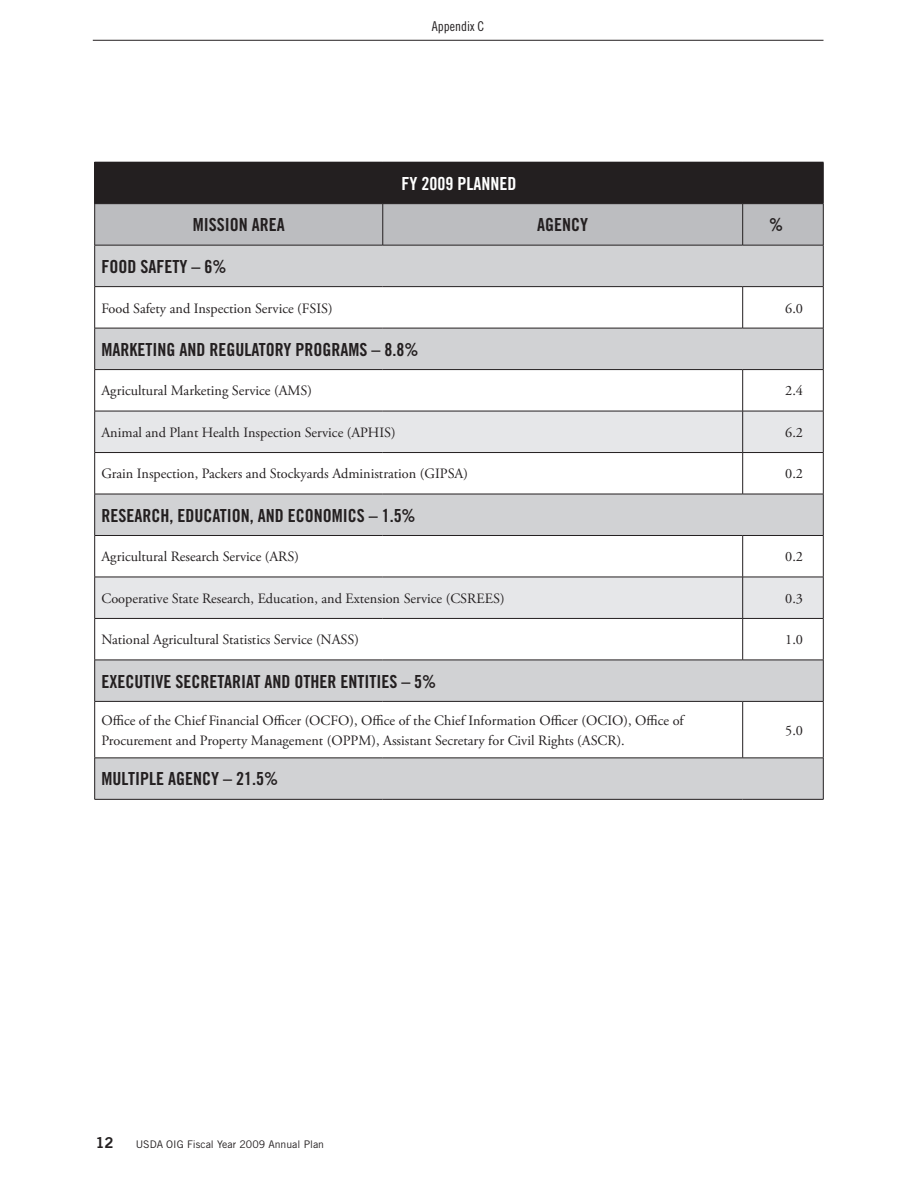
<style>
.page{position:relative;width:918px;height:1188px;background:#fff}
.page>*{position:absolute;margin:0;border:0;box-sizing:border-box;transform-origin:0 0}
.t1{font:18px "Trade Gothic Bold Cond Twenty";color:#231f20}
.t2{font:18px "Trade Gothic Bold Cond Twenty";color:#fff}
.t3{font:15px "Trade Gothic Bold Two";color:#231f20}
.t4{font:14.25px/19.5px "Adobe Garamond Pro";color:#231f20}
.t5{font:13.5px "Trade Gothic Cond Eighteen";color:#231f20}
.t6{font:10.5px "Trade Gothic";color:#231f20}
</style>
<div class="page">
<div style="left:95px;top:162px;width:728px;height:42px;background:#231f20"></div>
<div style="left:95px;top:204px;width:728px;height:41px;background:#bcbdc0"></div>
<div style="left:95px;top:246px;width:728px;height:553px;background:#d1d2d4"></div>
<svg style="left:95px;top:287px;width:728px;height:471px"></svg>
<svg style="left:95px;top:412px;width:728px;height:206px"></svg>
<hr style="left:94px;top:162px;width:1px;height:41px;background:#231f20">
<hr style="left:823px;top:162px;width:1px;height:41px;background:#231f20">
<hr style="left:94px;top:203px;width:289px;height:1px;background:#231f20">
<hr style="left:94px;top:204px;width:1px;height:41px;background:#231f20">
<hr style="left:383px;top:204px;width:1px;height:41px;background:#231f20">
<hr style="left:743px;top:203px;width:81px;height:1px;background:#231f20">
<hr style="left:742px;top:204px;width:1px;height:41px;background:#231f20">
<hr style="left:823px;top:204px;width:1px;height:41px;background:#231f20">
<hr style="left:94px;top:245px;width:289px;height:1px;background:#231f20">
<hr style="left:383px;top:245px;width:360px;height:1px;background:#231f20">
<hr style="left:743px;top:245px;width:81px;height:1px;background:#231f20">
<hr style="left:94px;top:245px;width:1px;height:41px;background:#231f20">
<hr style="left:823px;top:245px;width:1px;height:41px;background:#231f20">
<hr style="left:94px;top:286px;width:289px;height:1px;background:#231f20">
<hr style="left:94px;top:287px;width:1px;height:41px;background:#231f20">
<hr style="left:383px;top:286px;width:360px;height:1px;background:#231f20">
<hr style="left:743px;top:286px;width:81px;height:1px;background:#231f20">
<hr style="left:742px;top:287px;width:1px;height:41px;background:#231f20">
<hr style="left:823px;top:287px;width:1px;height:41px;background:#231f20">
<hr style="left:94px;top:328px;width:289px;height:1px;background:#231f20">
<hr style="left:94px;top:328px;width:1px;height:41px;background:#231f20">
<hr style="left:383px;top:328px;width:360px;height:1px;background:#231f20">
<hr style="left:94px;top:369px;width:289px;height:1px;background:#231f20">
<hr style="left:94px;top:370px;width:1px;height:41px;background:#231f20">
<hr style="left:383px;top:369px;width:360px;height:1px;background:#231f20">
<hr style="left:94px;top:411px;width:289px;height:1px;background:#231f20">
<hr style="left:94px;top:411px;width:1px;height:41px;background:#231f20">
<hr style="left:383px;top:411px;width:360px;height:1px;background:#231f20">
<hr style="left:94px;top:452px;width:289px;height:1px;background:#231f20">
<hr style="left:94px;top:453px;width:1px;height:41px;background:#231f20">
<hr style="left:383px;top:452px;width:360px;height:1px;background:#231f20">
<hr style="left:743px;top:328px;width:81px;height:1px;background:#231f20">
<hr style="left:823px;top:328px;width:1px;height:41px;background:#231f20">
<hr style="left:743px;top:369px;width:81px;height:1px;background:#231f20">
<hr style="left:742px;top:370px;width:1px;height:41px;background:#231f20">
<hr style="left:823px;top:370px;width:1px;height:41px;background:#231f20">
<hr style="left:743px;top:411px;width:81px;height:1px;background:#231f20">
<hr style="left:742px;top:411px;width:1px;height:41px;background:#231f20">
<hr style="left:823px;top:411px;width:1px;height:41px;background:#231f20">
<hr style="left:743px;top:452px;width:81px;height:1px;background:#231f20">
<hr style="left:742px;top:453px;width:1px;height:41px;background:#231f20">
<hr style="left:823px;top:453px;width:1px;height:41px;background:#231f20">
<hr style="left:94px;top:494px;width:289px;height:1px;background:#231f20">
<hr style="left:94px;top:494px;width:1px;height:41px;background:#231f20">
<hr style="left:383px;top:494px;width:360px;height:1px;background:#231f20">
<hr style="left:94px;top:535px;width:289px;height:1px;background:#231f20">
<hr style="left:94px;top:536px;width:1px;height:41px;background:#231f20">
<hr style="left:383px;top:535px;width:360px;height:1px;background:#231f20">
<hr style="left:94px;top:577px;width:289px;height:1px;background:#231f20">
<hr style="left:94px;top:577px;width:1px;height:41px;background:#231f20">
<hr style="left:383px;top:577px;width:360px;height:1px;background:#231f20">
<hr style="left:94px;top:618px;width:289px;height:1px;background:#231f20">
<hr style="left:94px;top:619px;width:1px;height:41px;background:#231f20">
<hr style="left:383px;top:618px;width:360px;height:1px;background:#231f20">
<hr style="left:743px;top:494px;width:81px;height:1px;background:#231f20">
<hr style="left:823px;top:494px;width:1px;height:41px;background:#231f20">
<hr style="left:743px;top:535px;width:81px;height:1px;background:#231f20">
<hr style="left:742px;top:536px;width:1px;height:41px;background:#231f20">
<hr style="left:823px;top:536px;width:1px;height:41px;background:#231f20">
<hr style="left:743px;top:577px;width:81px;height:1px;background:#231f20">
<hr style="left:742px;top:577px;width:1px;height:41px;background:#231f20">
<hr style="left:823px;top:577px;width:1px;height:41px;background:#231f20">
<hr style="left:743px;top:618px;width:81px;height:1px;background:#231f20">
<hr style="left:742px;top:619px;width:1px;height:41px;background:#231f20">
<hr style="left:823px;top:619px;width:1px;height:41px;background:#231f20">
<hr style="left:94px;top:660px;width:289px;height:1px;background:#231f20">
<hr style="left:94px;top:660px;width:1px;height:41px;background:#231f20">
<hr style="left:383px;top:660px;width:360px;height:1px;background:#231f20">
<hr style="left:743px;top:660px;width:81px;height:1px;background:#231f20">
<hr style="left:823px;top:660px;width:1px;height:41px;background:#231f20">
<hr style="left:94px;top:701px;width:289px;height:1px;background:#231f20">
<hr style="left:94px;top:702px;width:1px;height:56px;background:#231f20">
<hr style="left:383px;top:701px;width:360px;height:1px;background:#231f20">
<hr style="left:743px;top:701px;width:81px;height:1px;background:#231f20">
<hr style="left:742px;top:702px;width:1px;height:56px;background:#231f20">
<hr style="left:823px;top:702px;width:1px;height:56px;background:#231f20">
<hr style="left:94px;top:758px;width:289px;height:1px;background:#231f20">
<hr style="left:94px;top:758px;width:1px;height:41px;background:#231f20">
<hr style="left:383px;top:758px;width:360px;height:1px;background:#231f20">
<hr style="left:743px;top:758px;width:81px;height:1px;background:#231f20">
<hr style="left:823px;top:758px;width:1px;height:41px;background:#231f20">
<hr style="left:94px;top:799px;width:289px;height:1px;background:#231f20">
<hr style="left:383px;top:799px;width:360px;height:1px;background:#231f20">
<hr style="left:743px;top:799px;width:81px;height:1px;background:#231f20">
<hr style="left:93px;top:40px;width:731px;height:1px;background:#231f20">
<p class="t5" style="left:432px;top:19px;width:54px">Appendix C</p>
<p class="t2" style="left:402px;top:172px;width:116px">FY 2009 PLANNED</p>
<p class="t1" style="left:193px;top:214px;width:93px">MISSION AREA</p>
<p class="t1" style="left:537px;top:214px;width:52px">AGENCY</p>
<p class="t1" style="left:769px;top:214px;width:16px">%</p>
<p class="t1" style="left:101px;top:255px;width:126px">FOOD SAFETY – 6%</p>
<p class="t4" style="left:101px;top:299px;width:233px">Food Safety and Inspection Service (FSIS)</p>
<p class="t4" style="left:785px;top:299px;width:19px">6.0</p>
<p class="t1" style="left:101px;top:338px;width:318px">MARKETING AND REGULATORY PROGRAMS – 8.8%</p>
<p class="t4" style="left:101px;top:382px;width:212px">Agricultural Marketing Service (AMS)</p>
<p class="t4" style="left:785px;top:382px;width:19px">2.4</p>
<p class="t4" style="left:101px;top:423px;width:296px">Animal and Plant Health Inspection Service (APHIS)</p>
<p class="t4" style="left:785px;top:423px;width:19px">6.2</p>
<p class="t4" style="left:101px;top:465px;width:368px">Grain Inspection, Packers and Stockyards Administration (GIPSA)</p>
<p class="t4" style="left:785px;top:465px;width:19px">0.2</p>
<p class="t1" style="left:101px;top:504px;width:316px">RESEARCH, EDUCATION, AND ECONOMICS – 1.5%</p>
<p class="t4" style="left:101px;top:548px;width:199px">Agricultural Research Service (ARS)</p>
<p class="t4" style="left:785px;top:548px;width:19px">0.2</p>
<p class="t4" style="left:101px;top:589px;width:405px">Cooperative State Research, Education, and Extension Service (CSREES)</p>
<p class="t4" style="left:785px;top:589px;width:19px">0.3</p>
<p class="t4" style="left:101px;top:631px;width:259px">National Agricultural Statistics Service (NASS)</p>
<p class="t4" style="left:785px;top:631px;width:19px">1.0</p>
<p class="t1" style="left:101px;top:670px;width:336px">EXECUTIVE SECRETARIAT AND OTHER ENTITIES – 5%</p>
<p class="t4" style="left:101px;top:711px;width:584px">Office of the Chief Financial Officer (OCFO), Office of the Chief Information Officer (OCIO), Office of<br>Procurement and Property Management (OPPM), Assistant Secretary for Civil Rights (ASCR).</p>
<p class="t4" style="left:785px;top:721px;width:19px">5.0</p>
<p class="t1" style="left:101px;top:768px;width:178px">MULTIPLE AGENCY – 21.5%</p>
<p class="t3" style="left:95px;top:1133px;width:20px">12</p>
<p class="t6" style="left:136px;top:1138px;width:190px">USDA OIG Fiscal Year 2009 Annual Plan</p>
</div>
